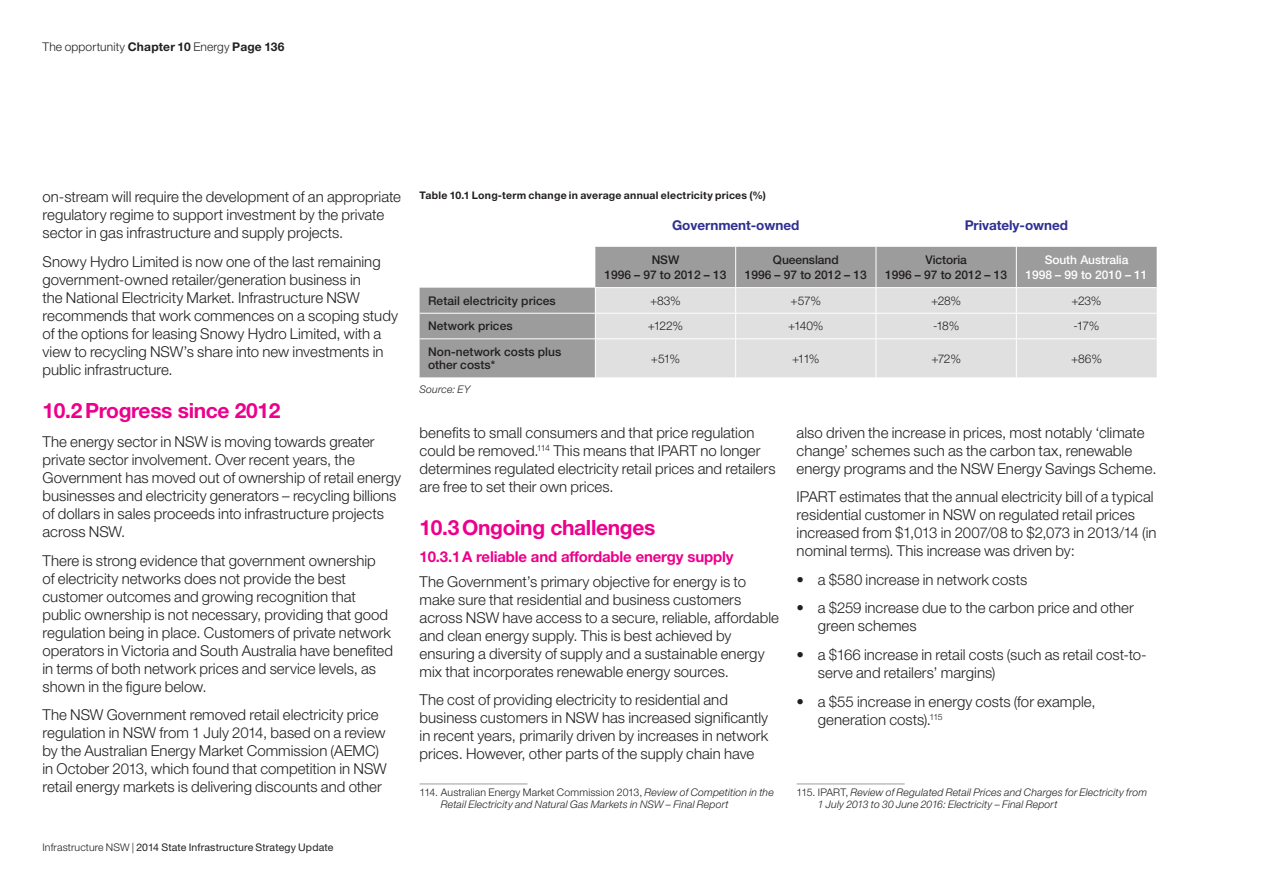
<style>
.page{position:relative;width:1263px;height:893px;background:#fff}
.page>*{position:absolute;margin:0;border:0;box-sizing:border-box;transform-origin:0 0}
.t1{font:700 21px "Helvetica Neue LT Std";letter-spacing:-.015em;color:#ec008c}
.t2{font:300 15px/18px "Helvetica Neue LT Std";color:#231f20}
.t3{font:700 15px "Helvetica Neue LT Std";letter-spacing:-.01em;color:#ec008c}
.t4{font:700 13.5px "Helvetica Neue LT Std";letter-spacing:-.005em;color:#2e3092}
.t5{font:500 12px/15px "Helvetica Neue LT Std";letter-spacing:.005em;color:#231f20;text-align:center}
.t6{font:300 12px "Helvetica Neue LT Std";letter-spacing:.005em;color:#231f20}
.t7{font:500 12px/15px "Helvetica Neue LT Std";letter-spacing:-.005em;color:#fff;text-align:center}
.t8{font:italic 300 10.5px/12px "Helvetica Neue LT Std";letter-spacing:.015em;color:#231f20}
.t9{font:700 10.5px "Helvetica Neue LT Std";letter-spacing:.025em;color:#231f20}
.t10{font:10.5px "Helvetica Neue LT Std";letter-spacing:.015em;color:#231f20}
.s1{font-weight:700}
.s2{font-weight:300}
.s3{font-style:normal}
</style>
<div class="page">
<hr style="left:420px;top:783px;width:108px;height:1px;background:#9c9c9d">
<hr style="left:797px;top:783px;width:108px;height:1px;background:#9c9c9d">
<svg style="left:420px;top:247px;width:737px;height:130px;fill:#9c9c9d"></svg>
<div style="left:596px;top:288px;width:561px;height:89px;background:#e1e0e1"></div>
<hr style="left:420px;top:313px;width:175px;height:1px;background:#fff">
<hr style="left:595px;top:313px;width:141px;height:1px;background:#fff">
<svg style="left:595px;top:288px;width:1px;height:50px"></svg>
<hr style="left:736px;top:313px;width:140px;height:1px;background:#fff">
<svg style="left:735px;top:288px;width:1px;height:50px"></svg>
<hr style="left:876px;top:313px;width:140px;height:1px;background:#fff">
<svg style="left:876px;top:288px;width:1px;height:50px"></svg>
<hr style="left:1016px;top:313px;width:141px;height:1px;background:#fff">
<svg style="left:1016px;top:288px;width:1px;height:50px"></svg>
<hr style="left:420px;top:338px;width:175px;height:1px;background:#fff">
<hr style="left:595px;top:338px;width:141px;height:1px;background:#fff">
<hr style="left:595px;top:339px;width:1px;height:38px;background:#fff">
<hr style="left:736px;top:338px;width:140px;height:1px;background:#fff">
<hr style="left:735px;top:339px;width:1px;height:38px;background:#fff">
<hr style="left:876px;top:338px;width:140px;height:1px;background:#fff">
<hr style="left:876px;top:339px;width:1px;height:38px;background:#fff">
<hr style="left:1016px;top:338px;width:141px;height:1px;background:#fff">
<hr style="left:1016px;top:339px;width:1px;height:38px;background:#fff">
<hr style="left:735px;top:247px;width:1px;height:40px;background:#fff">
<hr style="left:876px;top:247px;width:1px;height:40px;background:#fff">
<hr style="left:1016px;top:247px;width:1px;height:40px;background:#fff">
<hr style="left:595px;top:287px;width:141px;height:1px;background:#fff">
<hr style="left:736px;top:287px;width:140px;height:1px;background:#fff">
<hr style="left:876px;top:287px;width:140px;height:1px;background:#fff">
<hr style="left:1016px;top:287px;width:141px;height:1px;background:#fff">
<p class="t6" style="left:43px;top:39px;width:244px">The opportunity <span class="s1">Chapter 10</span> Energy <span class="s1">Page 136</span></p>
<p class="t2" style="left:43px;top:187px;width:360px">on-stream will require the development of an appropriate regulatory regime to support investment by the private sector in gas infrastructure and supply projects.</p>
<p class="t2" style="left:43px;top:252px;width:357px">Snowy Hydro Limited is now one of the last remaining government-owned retailer/generation business in<br>the National Electricity Market. Infrastructure NSW recommends that work commences on a scoping study of the options for leasing Snowy Hydro Limited, with a view to recycling NSW’s share into new investments in public infrastructure.</p>
<h1 class="t1" style="left:43px;top:398px;width:239px">10.2Progress since 2012</h1>
<p class="t2" style="left:43px;top:432px;width:360px">The energy sector in NSW is moving towards greater private sector involvement. Over recent years, the Government has moved out of ownership of retail energy businesses and electricity generators – recycling billions of dollars in sales proceeds into infrastructure projects across NSW.</p>
<p class="t2" style="left:43px;top:551px;width:352px">There is strong evidence that government ownership<br>of electricity networks does not provide the best customer outcomes and growing recognition that public ownership is not necessary, providing that good regulation being in place. Customers of private network operators in Victoria and South Australia have benefited in terms of both network prices and service levels, as shown in the figure below.</p>
<p class="t2" style="left:43px;top:706px;width:346px">The NSW Government removed retail electricity price regulation in NSW from 1 July 2014, based on a review by the Australian Energy Market Commission (AEMC) in October 2013, which found that competition in NSW retail energy markets is delivering discounts and other</p>
<p class="t10" style="left:43px;top:841px;width:292px"><span class="s2">Infrastructure NSW |</span> 2014 State Infrastructure Strategy Update</p>
<p class="t9" style="left:420px;top:189px;width:348px">Table 10.1 Long-term change in average annual electricity prices (%)</p>
<p class="t4" style="left:672px;top:217px;width:129px">Government-owned</p>
<p class="t4" style="left:965px;top:217px;width:105px">Privately-owned</p>
<p class="t5" style="left:604px;top:252px;width:123px">NSW<br>1996 – 97 to 2012 – 13</p>
<p class="t5" style="left:745px;top:252px;width:123px">Queensland<br>1996 – 97 to 2012 – 13</p>
<p class="t5" style="left:885px;top:252px;width:123px">Victoria<br>1996 – 97 to 2012 – 13</p>
<p class="t7" style="left:1025px;top:252px;width:123px">South Australia<br>1998 – 99 to 2010 – 11</p>
<p class="t5" style="left:428px;top:293px;width:129px">Retail electricity prices</p>
<p class="t6" style="left:650px;top:293px;width:32px">+83%</p>
<p class="t6" style="left:791px;top:293px;width:32px">+57%</p>
<p class="t6" style="left:931px;top:293px;width:32px">+28%</p>
<p class="t6" style="left:1071px;top:293px;width:32px">+23%</p>
<p class="t5" style="left:428px;top:318px;width:86px">Network prices</p>
<p class="t6" style="left:648px;top:319px;width:37px">+122%</p>
<p class="t6" style="left:788px;top:319px;width:37px">+140%</p>
<p class="t6" style="left:933px;top:319px;width:28px">-18%</p>
<p class="t6" style="left:1073px;top:319px;width:27px">-17%</p>
<p class="t5" style="left:428px;top:345px;width:135px;line-height:13.5px;text-align:left">Non-network costs plus other costs*</p>
<p class="t6" style="left:651px;top:351px;width:31px">+51%</p>
<p class="t6" style="left:792px;top:351px;width:29px">+11%</p>
<p class="t6" style="left:931px;top:351px;width:31px">+72%</p>
<p class="t6" style="left:1071px;top:351px;width:33px">+86%</p>
<p class="t8" style="left:420px;top:383px;width:52px">Source: EY</p>
<p class="t2" style="left:420px;top:423px;width:357px">benefits to small consumers and that price regulation could be removed.<sup>114</sup> This means that IPART no longer determines regulated electricity retail prices and retailers are free to set their own prices.</p>
<h1 class="t1" style="left:420px;top:515px;width:237px">10.3Ongoing challenges</h1>
<p class="t3" style="left:420px;top:548px;width:315px">10.3.1A reliable and affordable energy supply</p>
<p class="t2" style="left:420px;top:572px;width:361px">The Government’s primary objective for energy is to make sure that residential and business customers across NSW have access to a secure, reliable, affordable and clean energy supply. This is best achieved by ensuring a diversity of supply and a sustainable energy mix that incorporates renewable energy sources.</p>
<p class="t2" style="left:420px;top:691px;width:350px">The cost of providing electricity to residential and business customers in NSW has increased significantly in recent years, primarily driven by increases in network prices. However, other parts of the supply chain have</p>
<p class="t8" style="left:441px;top:786px;width:334px;text-indent:-21px"><span class="s3">114. Australian Energy Market Commission 2013,</span> Review of Competition in the<br>Retail Electricity and Natural Gas Markets in NSW – Final Report</p>
<p class="t2" style="left:797px;top:423px;width:361px">also driven the increase in prices, most notably ‘climate change’ schemes such as the carbon tax, renewable energy programs and the NSW Energy Savings Scheme.</p>
<p class="t2" style="left:797px;top:487px;width:361px">IPART estimates that the annual electricity bill of a typical residential customer in NSW on regulated retail prices increased from $1,013 in 2007/08 to $2,073 in 2013/14 (in nominal terms). This increase was driven by:</p>
<p class="t2" style="left:797px;top:570px;width:232px">• a $580 increase in network costs</p>
<p class="t2" style="left:818px;top:599px;width:317px;text-indent:-21px">• a $259 increase due to the carbon price and other green schemes</p>
<p class="t2" style="left:818px;top:645px;width:330px;text-indent:-21px">• a $166 increase in retail costs (such as retail cost-to&shy;serve and retailers’ margins)</p>
<p class="t2" style="left:818px;top:692px;width:279px;text-indent:-21px">• a $55 increase in energy costs (for example, generation costs).<sup>115</sup></p>
<p class="t8" style="left:818px;top:786px;width:331px;text-indent:-21px"><span class="s3">115. IPART,</span> Review of Regulated Retail Prices and Charges for Electricity from<br>1 July 2013 to 30 June 2016: Electricity – Final Report</p>
</div>
